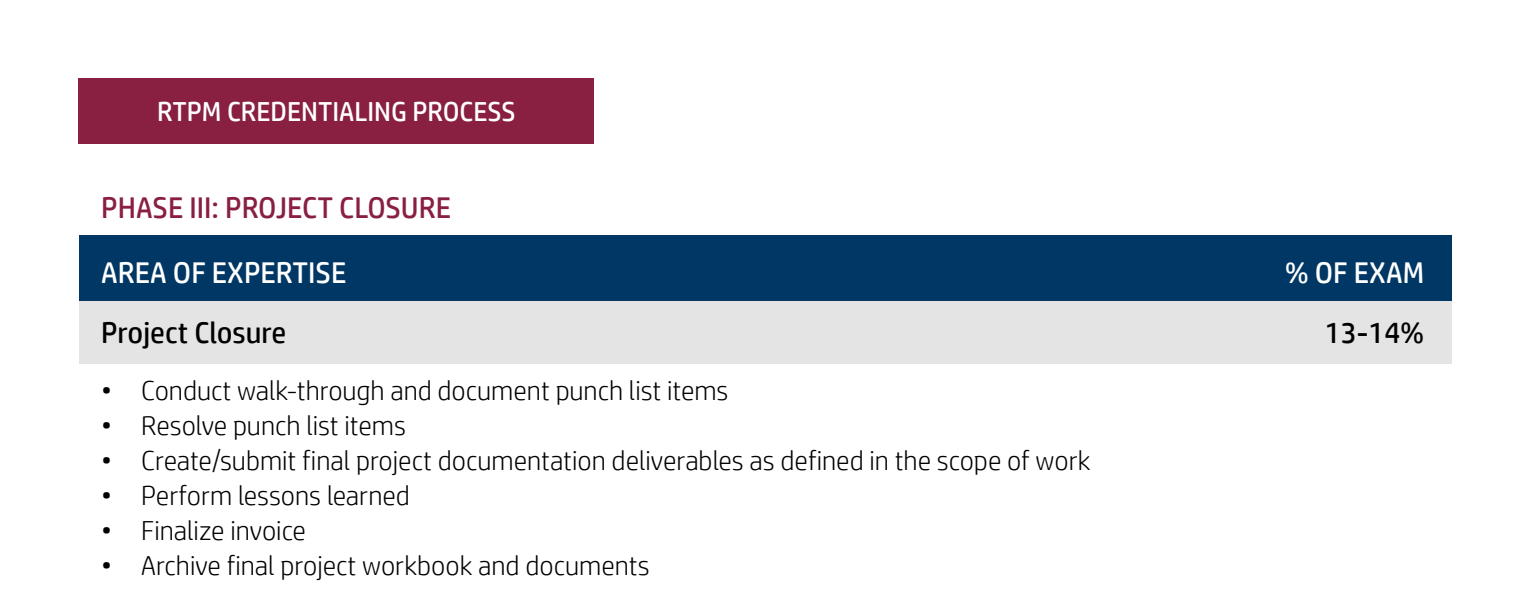
<style>
.page{position:relative;width:1528px;height:616px;background:#fff}
.page>*{position:absolute;margin:0;border:0;box-sizing:border-box;transform-origin:0 0}
.t1{font:30px "HP Simplified";color:#891f41}
.t2{font:30px "HP Simplified";color:#fff}
.t3{font:30px "HP Simplified";color:#000}
.t4{font:300 27.5px "HP Simplified";color:#000}
.t5{font:27.5px "HP Simplified";color:#fff}
</style>
<div class="page">
<div style="left:79px;top:298px;width:1372px;height:66px;background:#e5e4e4"></div>
<div style="left:79px;top:236px;width:1372px;height:65px;background:#003764"></div>
<div style="left:79px;top:79px;width:515px;height:65px;background:#891f41"></div>
<p class="t5" style="left:157px;top:93px;width:360px">RTPM CREDENTIALING PROCESS</p>
<p class="t1" style="left:101px;top:188px;width:351px">PHASE III: PROJECT CLOSURE</p>
<p class="t2" style="left:101px;top:253px;width:247px">AREA OF EXPERTISE</p>
<p class="t2" style="left:1285px;top:253px;width:140px">% OF EXAM</p>
<p class="t3" style="left:101px;top:313px;width:187px">Project Closure</p>
<p class="t3" style="left:1324px;top:313px;width:101px">13-14%</p>
<p class="t4" style="left:101px;top:373px;width:629px">• Conduct walk-through and document punch list items</p>
<p class="t4" style="left:101px;top:408px;width:306px">• Resolve punch list items</p>
<p class="t4" style="left:101px;top:443px;width:991px">• Create/submit final project documentation deliverables as defined in the scope of work</p>
<p class="t4" style="left:101px;top:478px;width:310px">• Perform lessons learned</p>
<p class="t4" style="left:101px;top:513px;width:206px">• Finalize invoice</p>
<p class="t4" style="left:101px;top:548px;width:550px">• Archive final project workbook and documents</p>
</div>
